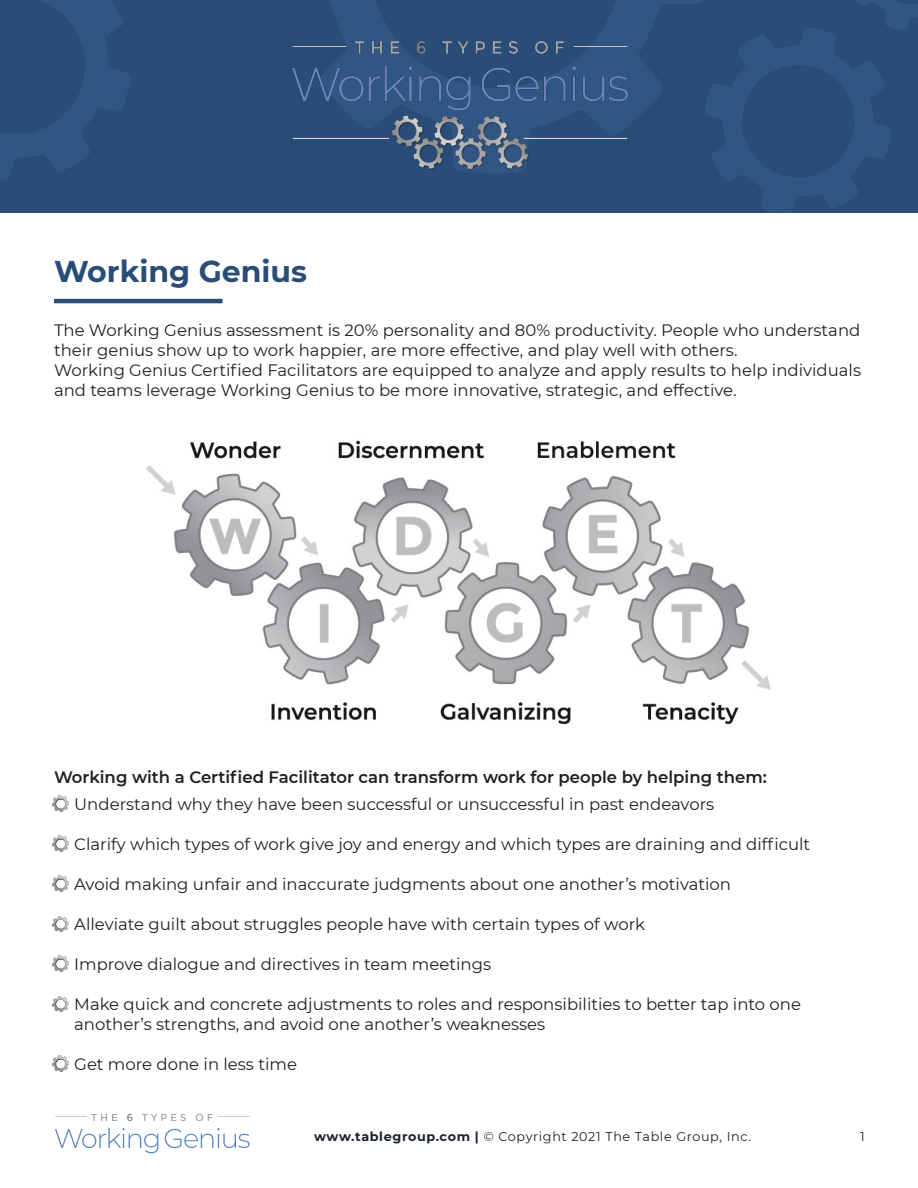
<style>
.page{position:relative;width:918px;height:1188px;background:#fff}
.page>*{position:absolute;margin:0;border:0;box-sizing:border-box;transform-origin:0 0}
.Page_Heading{font:700 30px "Montserrat";color:#294d77}
.Body{font:16.5px/19.8px "Montserrat";color:#231f20}
.Section_Header{font:600 16.5px "Montserrat";color:#231f20}
.Table_of_Contents_In{font:12.75px "Montserrat";letter-spacing:.05em;color:#1b222c}
.s1{font-weight:700}
</style>
<div class="page">
<img style="left:53px;top:796px;width:16px;height:16px">
<img style="left:53px;top:836px;width:16px;height:16px">
<img style="left:53px;top:876px;width:16px;height:15px">
<img style="left:53px;top:916px;width:16px;height:16px">
<img style="left:53px;top:956px;width:16px;height:16px">
<img style="left:53px;top:996px;width:16px;height:16px">
<img style="left:53px;top:1056px;width:16px;height:15px">
<img style="left:146px;top:440px;width:625px;height:285px">
<hr style="left:54px;top:299px;width:168px;height:4px;background:#294d77">
<img style="left:0;top:0;width:918px;height:213px">
<img style="left:292px;top:42px;width:336px;height:130px">
<svg style="left:91px;top:1114px;width:26px;height:7px"></svg>
<svg style="left:127px;top:1114px;width:5px;height:7px"></svg>
<svg style="left:142px;top:1114px;width:44px;height:7px"></svg>
<svg style="left:196px;top:1114px;width:16px;height:7px"></svg>
<svg style="left:55px;top:1128px;width:103px;height:25px"></svg>
<svg style="left:165px;top:1128px;width:85px;height:20px"></svg>
<hr style="left:218px;top:1117px;width:31px;height:1px;background:#cfd1d1">
<hr style="left:55px;top:1117px;width:31px;height:1px;background:#cfd1d1">
<p class="Page_Heading" style="left:54px;top:249px;width:255px">Working Genius</p>
<p class="Body" style="left:54px;top:320px;width:808px">The Working Genius assessment is 20% personality and 80% productivity. People who understand their genius show up to work happier, are more effective, and play well with others.</p>
<p class="Body" style="left:54px;top:360px;width:809px">Working Genius Certified Facilitators are equipped to analyze and apply results to help individuals and teams leverage Working Genius to be more innovative, strategic, and effective.</p>
<p class="Section_Header" style="left:54px;top:765px;width:714px">Working with a Certified Facilitator can transform work for people by helping them:</p>
<p class="Body" style="left:54px;top:793px;width:662px">O Understand why they have been successful or unsuccessful in past endeavors</p>
<p class="Body" style="left:54px;top:833px;width:758px">O Clarify which types of work give joy and energy and which types are draining and difficult</p>
<p class="Body" style="left:54px;top:873px;width:679px">O Avoid making unfair and inaccurate judgments about one another’s motivation</p>
<p class="Body" style="left:54px;top:913px;width:593px">O Alleviate guilt about struggles people have with certain types of work</p>
<p class="Body" style="left:54px;top:953px;width:439px">O Improve dialogue and directives in team meetings</p>
<p class="Body" style="left:74px;top:993px;width:728px;text-indent:-20px">O Make quick and concrete adjustments to roles and responsibilities to better tap into one another’s strengths, and avoid one another’s weaknesses</p>
<p class="Body" style="left:54px;top:1053px;width:245px">O Get more done in less time</p>
<p class="Table_of_Contents_In" style="left:314px;top:1127px;width:439px"><span class="s1">www.tablegroup.com |</span> © Copyright 2021 The Table Group, Inc.</p>
<p class="Table_of_Contents_In" style="left:860px;top:1127px;width:6px">1</p>
</div>
